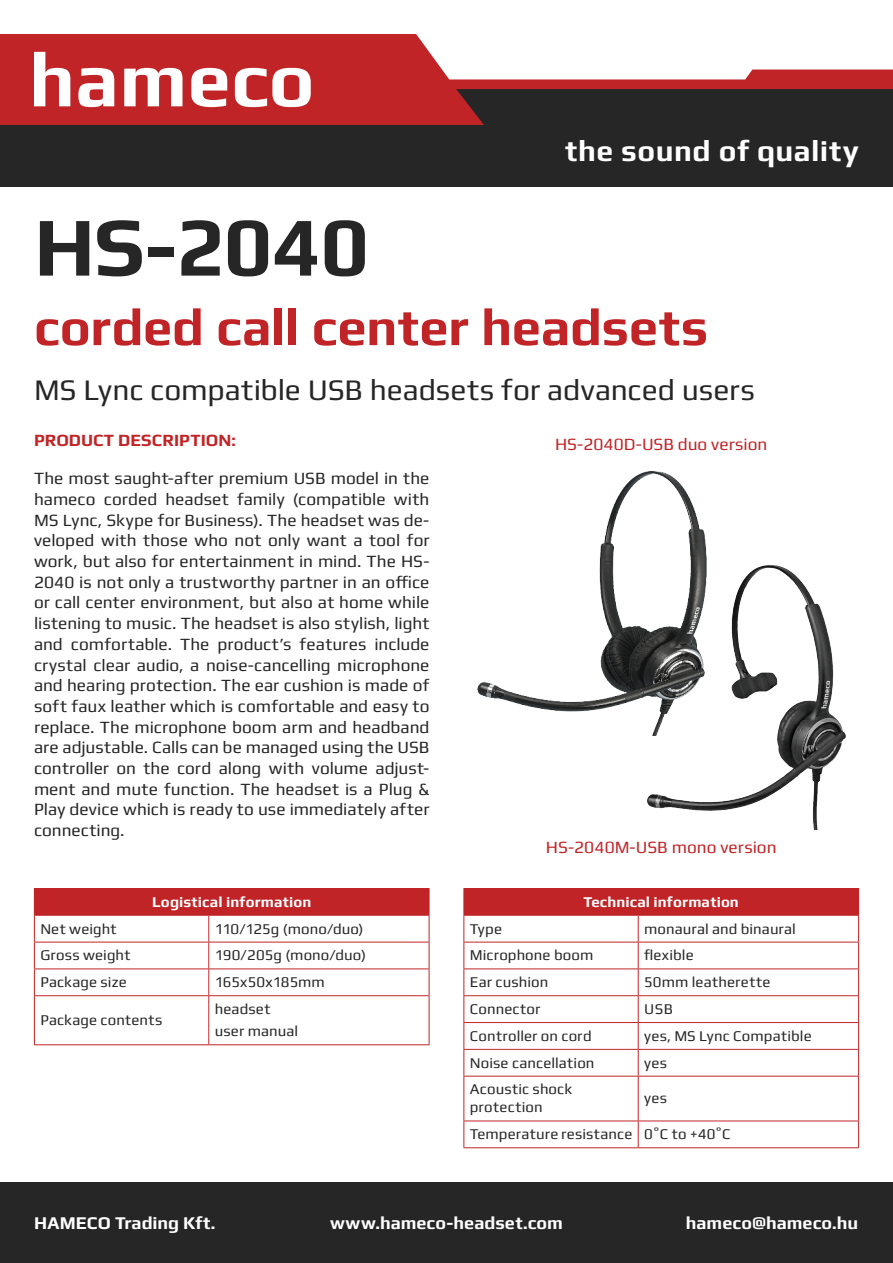
<style>
.page{position:relative;width:893px;height:1263px;background:#fff}
.page>*{position:absolute;margin:0;border:0;box-sizing:border-box;transform-origin:0 0}
.t1{font:700 84px "Play";letter-spacing:-.01em;color:#262626}
.t2{font:700 52.5px "Play";letter-spacing:-.005em;color:#c12427}
.t3{font:30px "Play";letter-spacing:-.005em;color:#262626}
.t4{font:700 30px "Play";letter-spacing:.015em;color:#fff}
.t5{font:700 18px "Play";color:#fff}
.t6{font:17.25px/20.7px "Play";letter-spacing:.005em;color:#262626;text-align:justify}
.t7{font:17.25px "Play";color:#c12427}
.t8{font:700 17.25px "Play";color:#c12427}
.t9{font:15px/18px "Play";letter-spacing:.005em;color:#262626}
.t10{font:700 15px "Play";letter-spacing:.005em;color:#fff}
</style>
<div class="page">
<div style="left:0;top:1182px;width:893px;height:81px;background:#262626"></div>
<div style="left:0;top:89px;width:893px;height:98px;background:#262626"></div>
<svg style="left:0;top:34px;width:893px;height:91px;fill:#c12527"></svg>
<svg style="left:34px;top:52px;width:36px;height:54px"></svg>
<svg style="left:78px;top:68px;width:36px;height:39px"></svg>
<svg style="left:124px;top:68px;width:58px;height:38px"></svg>
<svg style="left:191px;top:68px;width:36px;height:39px"></svg>
<svg style="left:235px;top:68px;width:76px;height:39px"></svg>
<div style="left:464px;top:888px;width:395px;height:27px;background:#c12427"></div>
<hr style="left:463px;top:888px;width:175px;height:1px;background:#c12427">
<hr style="left:463px;top:915px;width:175px;height:1px;background:#c12427">
<hr style="left:638px;top:915px;width:221px;height:1px;background:#c12427">
<hr style="left:463px;top:942px;width:175px;height:1px;background:#c12427">
<hr style="left:638px;top:942px;width:221px;height:1px;background:#c12427">
<hr style="left:463px;top:968px;width:175px;height:1px;background:#c12427">
<hr style="left:638px;top:968px;width:221px;height:1px;background:#c12427">
<hr style="left:463px;top:995px;width:175px;height:1px;background:#c12427">
<hr style="left:638px;top:995px;width:221px;height:1px;background:#c12427">
<hr style="left:463px;top:1022px;width:175px;height:1px;background:#c12427">
<hr style="left:638px;top:1022px;width:221px;height:1px;background:#c12427">
<hr style="left:463px;top:1049px;width:175px;height:1px;background:#c12427">
<svg style="left:463px;top:889px;width:1px;height:187px"></svg>
<hr style="left:638px;top:1049px;width:221px;height:1px;background:#c12427">
<svg style="left:638px;top:916px;width:1px;height:160px"></svg>
<svg style="left:858px;top:915px;width:1px;height:161px"></svg>
<hr style="left:463px;top:1076px;width:175px;height:1px;background:#c12427">
<hr style="left:463px;top:1076px;width:1px;height:44px;background:#c12427">
<hr style="left:638px;top:1076px;width:221px;height:1px;background:#c12427">
<hr style="left:638px;top:1076px;width:1px;height:44px;background:#c12427">
<hr style="left:858px;top:1076px;width:1px;height:44px;background:#c12427">
<hr style="left:463px;top:1120px;width:175px;height:1px;background:#c12427">
<svg style="left:463px;top:1121px;width:1px;height:26px"></svg>
<hr style="left:638px;top:1120px;width:221px;height:1px;background:#c12427">
<svg style="left:638px;top:1121px;width:1px;height:26px"></svg>
<svg style="left:858px;top:1121px;width:1px;height:26px"></svg>
<hr style="left:463px;top:1147px;width:175px;height:1px;background:#c12427">
<hr style="left:638px;top:1147px;width:221px;height:1px;background:#c12427">
<div style="left:34px;top:888px;width:395px;height:27px;background:#c12427"></div>
<hr style="left:34px;top:915px;width:175px;height:1px;background:#c12427">
<hr style="left:209px;top:915px;width:220px;height:1px;background:#c12427">
<hr style="left:34px;top:942px;width:175px;height:1px;background:#c12427">
<hr style="left:209px;top:942px;width:220px;height:1px;background:#c12427">
<hr style="left:34px;top:968px;width:175px;height:1px;background:#c12427">
<svg style="left:34px;top:915px;width:1px;height:80px"></svg>
<hr style="left:209px;top:968px;width:220px;height:1px;background:#c12427">
<svg style="left:208px;top:916px;width:1px;height:79px"></svg>
<svg style="left:429px;top:889px;width:1px;height:106px"></svg>
<hr style="left:34px;top:995px;width:175px;height:1px;background:#c12427">
<hr style="left:34px;top:996px;width:1px;height:48px;background:#c12427">
<hr style="left:209px;top:995px;width:220px;height:1px;background:#c12427">
<hr style="left:208px;top:996px;width:1px;height:48px;background:#c12427">
<hr style="left:429px;top:996px;width:1px;height:48px;background:#c12427">
<hr style="left:34px;top:1044px;width:175px;height:1px;background:#c12427">
<hr style="left:209px;top:1044px;width:220px;height:1px;background:#c12427">
<img style="left:477px;top:471px;width:230px;height:241px">
<img style="left:617px;top:565px;width:229px;height:264px">
<h3 class="t4" style="left:565px;top:133px;width:295px">the sound of quality</h3>
<h1 class="t1" style="left:34px;top:197px;width:337px">HS-2040</h1>
<h2 class="t2" style="left:34px;top:296px;width:676px">corded call center headsets</h2>
<h3 class="t3" style="left:34px;top:372px;width:722px">MS Lync compatible USB headsets for advanced users</h3>
<p class="t8" style="left:34px;top:430px;width:203px">PRODUCT DESCRIPTION:</p>
<p class="t6" style="left:34px;top:468px;width:397px">The most saught-after premium USB model in the hameco corded headset family (compatible with MS Lync, Skype for Business). The headset was de&shy;veloped with those who not only want a tool for work, but also for entertainment in mind. The HS-2040 is not only a trustworthy partner in an office or call center environment, but also at home while listening to music. The headset is also stylish, light and comfortable. The product’s features include crystal clear audio, a noise-cancelling microphone and hearing protection. The ear cushion is made of soft faux leather which is comfortable and easy to replace. The microphone boom arm and headband are adjustable. Calls can be managed using the USB controller on the cord along with volume adjust&shy;ment and mute function. The headset is a Plug &amp; Play device which is ready to use immediately after connecting.</p>
<p class="t10" style="left:152px;top:893px;width:161px">Logistical information</p>
<p class="t9" style="left:40px;top:919px;width:78px">Net weight</p>
<p class="t9" style="left:215px;top:919px;width:150px">110/125g (mono/duo)</p>
<p class="t9" style="left:40px;top:946px;width:92px">Gross weight</p>
<p class="t9" style="left:215px;top:946px;width:153px">190/205g (mono/duo)</p>
<p class="t9" style="left:40px;top:973px;width:88px">Package size</p>
<p class="t9" style="left:215px;top:973px;width:112px">165x50x185mm</p>
<p class="t9" style="left:40px;top:1011px;width:123px">Package contents</p>
<p class="t9" style="left:215px;top:997px;width:85px;line-height:22.2px">headset user manual</p>
<p class="t7" style="left:555px;top:433px;width:214px">HS-2040D-USB duo version</p>
<p class="t7" style="left:546px;top:836px;width:232px">HS-2040M-USB mono version</p>
<p class="t10" style="left:584px;top:893px;width:157px">Technical information</p>
<p class="t9" style="left:470px;top:919px;width:34px">Type</p>
<p class="t9" style="left:644px;top:919px;width:153px">monaural and binaural</p>
<p class="t9" style="left:470px;top:946px;width:125px">Microphone boom</p>
<p class="t9" style="left:644px;top:946px;width:51px">flexible</p>
<p class="t9" style="left:470px;top:973px;width:80px">Ear cushion</p>
<p class="t9" style="left:644px;top:973px;width:128px">50mm leatherette</p>
<p class="t9" style="left:470px;top:1000px;width:72px">Connector</p>
<p class="t9" style="left:644px;top:1000px;width:30px">USB</p>
<p class="t9" style="left:470px;top:1026px;width:123px">Controller on cord</p>
<p class="t9" style="left:644px;top:1026px;width:169px">yes, MS Lync Compatible</p>
<p class="t9" style="left:470px;top:1053px;width:126px">Noise cancellation</p>
<p class="t9" style="left:644px;top:1053px;width:24px">yes</p>
<p class="t9" style="left:470px;top:1080px;width:104px">Acoustic shock protection</p>
<p class="t9" style="left:644px;top:1089px;width:24px">yes</p>
<p class="t9" style="left:470px;top:1125px;width:262px">Temperature resistance 0˚C to +40˚C</p>
<p class="t5" style="left:34px;top:1212px;width:183px">HAMECO Trading Kft.</p>
<p class="t5" style="left:330px;top:1212px;width:234px">www.hameco-headset.com</p>
<p class="t5" style="left:686px;top:1212px;width:174px">hameco@hameco.hu</p>
</div>
